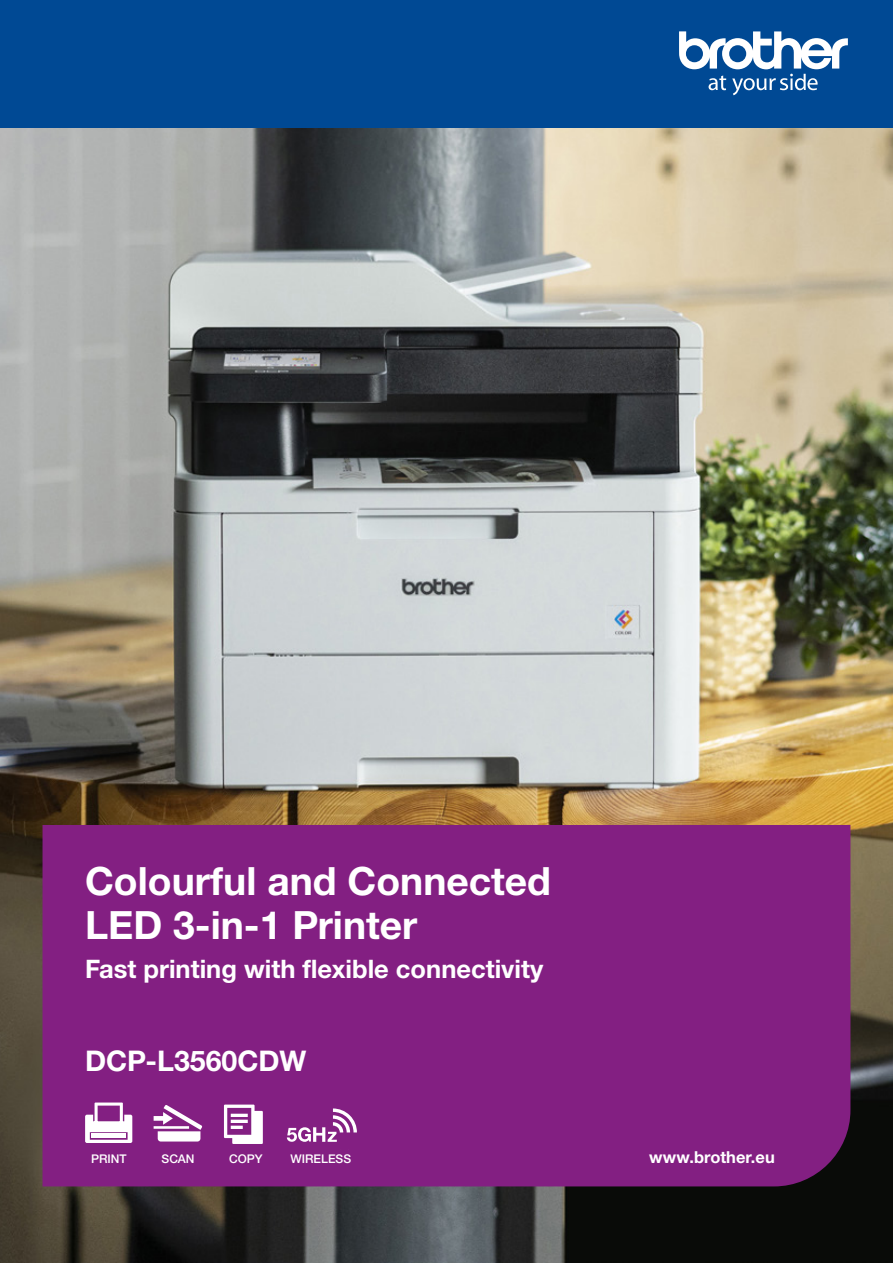
<style>
.page{position:relative;width:893px;height:1263px;background:#fff}
.page>*{position:absolute;margin:0;border:0;box-sizing:border-box;transform-origin:0 0}
.t1{font:700 39px/43.5px "Helvetica Neue LTW1 G";color:#fff}
.t2{font:700 28.5px "Helvetica Neue LTW1 G";color:#fff}
.t3{font:700 25.5px "Helvetica Neue LTW1 G";color:#fff}
.t4{font:700 16.5px "Helvetica Neue LTW1 G";color:#fff}
.t5{font:500 12px "Helvetica Neue LTW1 G";color:#fff}
</style>
<div class="page">
<img style="left:0;top:128px;width:893px;height:1135px">
<div style="left:0;top:0;width:893px;height:128px;background:#004994"></div>
<svg style="left:679px;top:31px;width:169px;height:64px"></svg>
<div style="left:43px;top:825px;width:807px;height:361px;background:#831f82"></div>
<svg style="left:85px;top:1102px;width:47px;height:41px"></svg>
<div style="left:91px;top:1133px;width:35px;height:5px;background:#fff"></div>
<svg style="left:154px;top:1105px;width:48px;height:36px"></svg>
<svg style="left:224px;top:1104px;width:39px;height:40px"></svg>
<svg style="left:287px;top:1108px;width:70px;height:34px"></svg>
<p class="t1" style="left:85px;top:859px;width:467px">Colourful and Connected<br>LED 3-in-1 Printer</p>
<p class="t3" style="left:85px;top:953px;width:460px">Fast printing with flexible connectivity</p>
<p class="t2" style="left:85px;top:1043px;width:223px">DCP-L3560CDW</p>
<p class="t5" style="left:91px;top:1151px;width:37px">PRINT</p>
<p class="t5" style="left:162px;top:1151px;width:34px">SCAN</p>
<p class="t5" style="left:229px;top:1151px;width:35px">COPY</p>
<p class="t5" style="left:290px;top:1152px;width:62px">WIRELESS</p>
<p class="t4" style="left:649px;top:1147px;width:127px">www.brother.eu</p>
</div>
